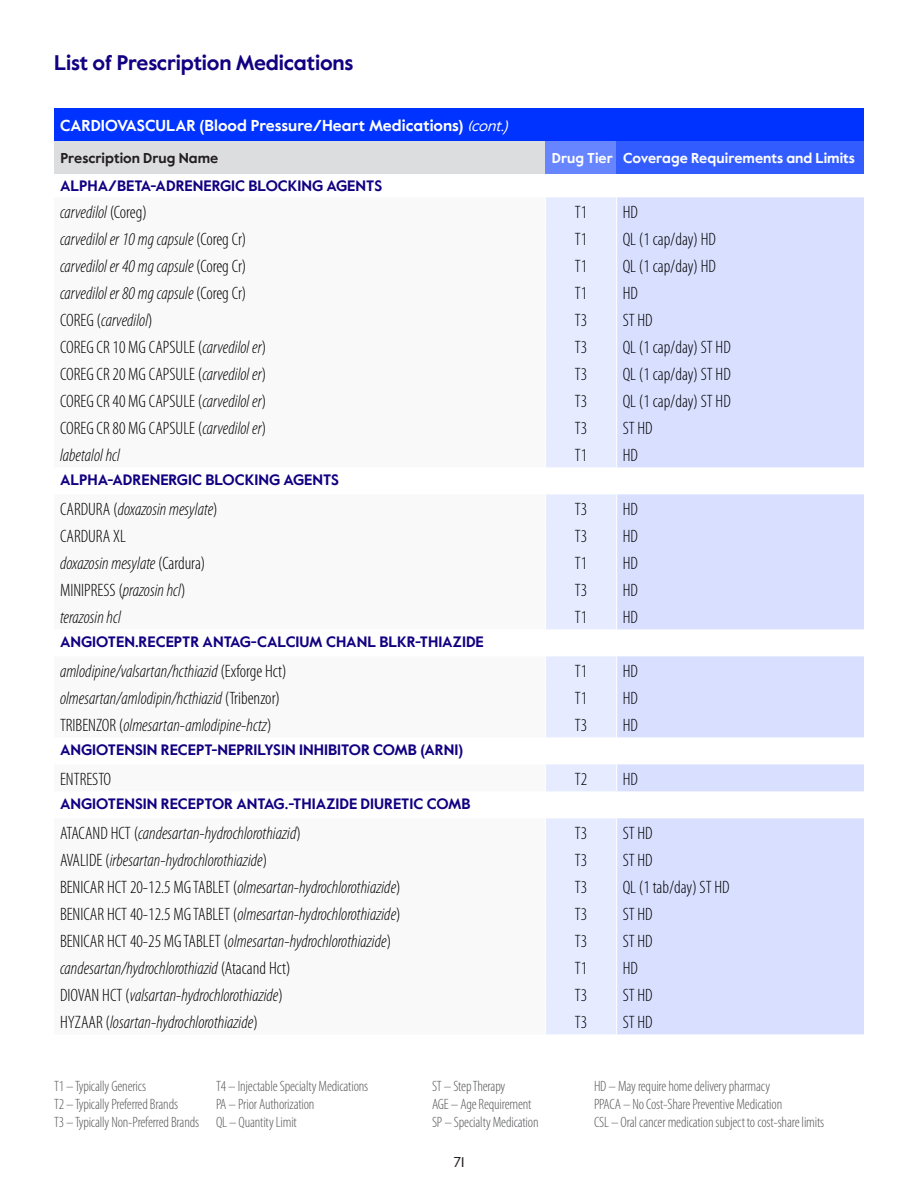
<style>
.page{position:relative;width:918px;height:1188px;background:#fff}
.page>*{position:absolute;margin:0;border:0;box-sizing:border-box;transform-origin:0 0}
.t1{font:700 21px "Value Sans Pro";letter-spacing:-.01em;color:#110081}
.t2{font:italic 300 condensed 18px "Myriad Pro";color:#000}
.table_txt_left{font:300 condensed 18px "Myriad Pro";color:#000}
.table_txt{font:300 condensed 18px "Myriad Pro";color:#000}
.Drug_list_categories{font:700 15.75px "Value Sans Pro";color:#fff}
.t3{font:300 condensed 15px "Myriad Pro";letter-spacing:-.01em;color:#57585a}
.table_subhead{font:700 15px "Value Sans Pro";color:#110081}
.Table_column_header{font:700 14.25px "Value Sans Pro";color:#fff}
.Table_column_header-2{font:700 14.25px "Value Sans Pro";color:#231f20}
.t4{font:14.25px "Value Sans Pro";color:#231f20}
.s1{font-weight:400;font-style:italic;font-size:15px}
.s2{font-style:normal}
.s3{font-style:italic}
</style>
<div class="page">
<div style="left:54px;top:108px;width:810px;height:34px;background:#03f"></div>
<div style="left:54px;top:142px;width:491px;height:32px;background:#dcdddf"></div>
<div style="left:545px;top:142px;width:72px;height:32px;background:#6685ff"></div>
<div style="left:617px;top:142px;width:247px;height:32px;background:#335cff"></div>
<svg style="left:546px;top:197px;width:70px;height:837px;background:#e9edff"></svg>
<svg style="left:617px;top:197px;width:247px;height:837px;background:#dde4ff"></svg>
<p class="t1" style="left:54px;top:50px;width:301px">List of Prescription Medications</p>
<p class="Drug_list_categories" style="left:60px;top:116px;width:454px">CARDIOVASCULAR (Blood Pressure/Heart Medications) <span class="s1">(cont.)</span></p>
<p class="Table_column_header-2" style="left:60px;top:150px;width:159px">Prescription Drug Name</p>
<p class="Table_column_header" style="left:552px;top:150px;width:62px">Drug Tier</p>
<p class="Table_column_header" style="left:623px;top:150px;width:233px">Coverage Requirements and Limits</p>
<p class="table_subhead" style="left:60px;top:177px;width:324px">ALPHA/BETA-ADRENERGIC BLOCKING AGENTS</p>
<p class="t2" style="left:60px;top:201px;width:88px">carvedilol <span class="s2">(Coreg)</span></p>
<p class="table_txt" style="left:575px;top:201px;width:14px">T1</p>
<p class="table_txt_left" style="left:623px;top:201px;width:17px">HD</p>
<p class="t2" style="left:60px;top:228px;width:188px">carvedilol er 10 mg capsule <span class="s2">(Coreg Cr)</span></p>
<p class="table_txt" style="left:575px;top:228px;width:14px">T1</p>
<p class="table_txt_left" style="left:623px;top:228px;width:95px">QL (1 cap/day) HD</p>
<p class="t2" style="left:60px;top:255px;width:188px">carvedilol er 40 mg capsule <span class="s2">(Coreg Cr)</span></p>
<p class="table_txt" style="left:575px;top:255px;width:14px">T1</p>
<p class="table_txt_left" style="left:623px;top:255px;width:95px">QL (1 cap/day) HD</p>
<p class="t2" style="left:60px;top:282px;width:188px">carvedilol er 80 mg capsule <span class="s2">(Coreg Cr)</span></p>
<p class="table_txt" style="left:575px;top:282px;width:14px">T1</p>
<p class="table_txt_left" style="left:623px;top:282px;width:17px">HD</p>
<p class="t2" style="left:60px;top:309px;width:94px"><span class="s2">COREG (</span>carvedilol<span class="s2">)</span></p>
<p class="table_txt" style="left:575px;top:309px;width:14px">T3</p>
<p class="table_txt_left" style="left:623px;top:309px;width:32px">ST HD</p>
<p class="table_txt_left" style="left:60px;top:336px;width:208px">COREG CR 10 MG CAPSULE (<span class="s3">carvedilol er</span>)</p>
<p class="table_txt" style="left:575px;top:336px;width:14px">T3</p>
<p class="table_txt_left" style="left:623px;top:336px;width:110px">QL (1 cap/day) ST HD</p>
<p class="table_txt_left" style="left:60px;top:363px;width:208px">COREG CR 20 MG CAPSULE (<span class="s3">carvedilol er</span>)</p>
<p class="table_txt" style="left:575px;top:363px;width:14px">T3</p>
<p class="table_txt_left" style="left:623px;top:363px;width:110px">QL (1 cap/day) ST HD</p>
<p class="table_txt_left" style="left:60px;top:390px;width:208px">COREG CR 40 MG CAPSULE (<span class="s3">carvedilol er</span>)</p>
<p class="table_txt" style="left:575px;top:390px;width:14px">T3</p>
<p class="table_txt_left" style="left:623px;top:390px;width:110px">QL (1 cap/day) ST HD</p>
<p class="table_txt_left" style="left:60px;top:417px;width:208px">COREG CR 80 MG CAPSULE (<span class="s3">carvedilol er</span>)</p>
<p class="table_txt" style="left:575px;top:417px;width:14px">T3</p>
<p class="table_txt_left" style="left:623px;top:417px;width:32px">ST HD</p>
<p class="t2" style="left:60px;top:444px;width:61px">labetalol hcl</p>
<p class="table_txt" style="left:575px;top:444px;width:14px">T1</p>
<p class="table_txt_left" style="left:623px;top:444px;width:17px">HD</p>
<p class="table_subhead" style="left:60px;top:471px;width:281px">ALPHA-ADRENERGIC BLOCKING AGENTS</p>
<p class="t2" style="left:60px;top:498px;width:159px"><span class="s2">CARDURA (</span>doxazosin mesylate<span class="s2">)</span></p>
<p class="table_txt" style="left:575px;top:498px;width:14px">T3</p>
<p class="table_txt_left" style="left:623px;top:498px;width:17px">HD</p>
<p class="table_txt_left" style="left:60px;top:525px;width:67px">CARDURA XL</p>
<p class="table_txt" style="left:575px;top:525px;width:14px">T3</p>
<p class="table_txt_left" style="left:623px;top:525px;width:17px">HD</p>
<p class="t2" style="left:60px;top:552px;width:147px">doxazosin mesylate <span class="s2">(Cardura)</span></p>
<p class="table_txt" style="left:575px;top:552px;width:14px">T1</p>
<p class="table_txt_left" style="left:623px;top:552px;width:17px">HD</p>
<p class="table_txt_left" style="left:60px;top:579px;width:127px">MINIPRESS (<span class="s3">prazosin hcl</span>)</p>
<p class="table_txt" style="left:575px;top:579px;width:14px">T3</p>
<p class="table_txt_left" style="left:623px;top:579px;width:17px">HD</p>
<p class="t2" style="left:60px;top:606px;width:62px">terazosin hcl</p>
<p class="table_txt" style="left:575px;top:606px;width:14px">T1</p>
<p class="table_txt_left" style="left:623px;top:606px;width:17px">HD</p>
<p class="table_subhead" style="left:60px;top:633px;width:425px">ANGIOTEN.RECEPTR ANTAG-CALCIUM CHANL BLKR-THIAZIDE</p>
<p class="t2" style="left:60px;top:660px;width:228px">amlodipine/valsartan/hcthiazid <span class="s2">(Exforge Hct)</span></p>
<p class="table_txt" style="left:575px;top:660px;width:14px">T1</p>
<p class="table_txt_left" style="left:623px;top:660px;width:17px">HD</p>
<p class="t2" style="left:60px;top:687px;width:222px">olmesartan/amlodipin/hcthiazid <span class="s2">(Tribenzor)</span></p>
<p class="table_txt" style="left:575px;top:687px;width:14px">T1</p>
<p class="table_txt_left" style="left:623px;top:687px;width:17px">HD</p>
<p class="t2" style="left:60px;top:714px;width:213px"><span class="s2">TRIBENZOR (</span>olmesartan-amlodipine-hctz<span class="s2">)</span></p>
<p class="table_txt" style="left:575px;top:714px;width:14px">T3</p>
<p class="table_txt_left" style="left:623px;top:714px;width:17px">HD</p>
<p class="table_subhead" style="left:60px;top:741px;width:405px">ANGIOTENSIN RECEPT-NEPRILYSIN INHIBITOR COMB (ARNI)</p>
<p class="table_txt_left" style="left:60px;top:768px;width:53px">ENTRESTO</p>
<p class="table_txt" style="left:575px;top:768px;width:14px">T2</p>
<p class="table_txt_left" style="left:623px;top:768px;width:17px">HD</p>
<p class="table_subhead" style="left:60px;top:795px;width:412px">ANGIOTENSIN RECEPTOR ANTAG.-THIAZIDE DIURETIC COMB</p>
<p class="t2" style="left:60px;top:822px;width:242px"><span class="s2">ATACAND HCT (</span>candesartan-hydrochlorothiazid<span class="s2">)</span></p>
<p class="table_txt" style="left:575px;top:822px;width:14px">T3</p>
<p class="table_txt_left" style="left:623px;top:822px;width:32px">ST HD</p>
<p class="t2" style="left:60px;top:849px;width:209px"><span class="s2">AVALIDE (</span>irbesartan-hydrochlorothiazide<span class="s2">)</span></p>
<p class="table_txt" style="left:575px;top:849px;width:14px">T3</p>
<p class="table_txt_left" style="left:623px;top:849px;width:32px">ST HD</p>
<p class="t2" style="left:60px;top:876px;width:342px"><span class="s2">BENICAR HCT 20-12.5 MG TABLET (</span>olmesartan-hydrochlorothiazide<span class="s2">)</span></p>
<p class="table_txt" style="left:575px;top:876px;width:14px">T3</p>
<p class="table_txt_left" style="left:623px;top:876px;width:109px">QL (1 tab/day) ST HD</p>
<p class="t2" style="left:60px;top:903px;width:342px"><span class="s2">BENICAR HCT 40-12.5 MG TABLET (</span>olmesartan-hydrochlorothiazide<span class="s2">)</span></p>
<p class="table_txt" style="left:575px;top:903px;width:14px">T3</p>
<p class="table_txt_left" style="left:623px;top:903px;width:32px">ST HD</p>
<p class="t2" style="left:60px;top:930px;width:333px"><span class="s2">BENICAR HCT 40-25 MG TABLET (</span>olmesartan-hydrochlorothiazide<span class="s2">)</span></p>
<p class="table_txt" style="left:575px;top:930px;width:14px">T3</p>
<p class="table_txt_left" style="left:623px;top:930px;width:32px">ST HD</p>
<p class="t2" style="left:60px;top:957px;width:232px">candesartan/hydrochlorothiazid <span class="s2">(Atacand Hct)</span></p>
<p class="table_txt" style="left:575px;top:957px;width:14px">T1</p>
<p class="table_txt_left" style="left:623px;top:957px;width:17px">HD</p>
<p class="t2" style="left:60px;top:984px;width:225px"><span class="s2">DIOVAN HCT (</span>valsartan-hydrochlorothiazide<span class="s2">)</span></p>
<p class="table_txt" style="left:575px;top:984px;width:14px">T3</p>
<p class="table_txt_left" style="left:623px;top:984px;width:32px">ST HD</p>
<p class="t2" style="left:60px;top:1011px;width:199px"><span class="s2">HYZAAR (</span>losartan-hydrochlorothiazide<span class="s2">)</span></p>
<p class="table_txt" style="left:575px;top:1011px;width:14px">T3</p>
<p class="table_txt_left" style="left:623px;top:1011px;width:32px">ST HD</p>
<p class="t3" style="left:54px;top:1077px;width:94px">T1 – Typically Generics</p>
<p class="t3" style="left:216px;top:1077px;width:154px">T4 – Injectable Specialty Medications</p>
<p class="t3" style="left:432px;top:1077px;width:75px">ST – Step Therapy</p>
<p class="t3" style="left:594px;top:1077px;width:178px">HD – May require home delivery pharmacy</p>
<p class="t3" style="left:54px;top:1095px;width:126px">T2 – Typically Preferred Brands</p>
<p class="t3" style="left:216px;top:1095px;width:100px">PA – Prior Authorization</p>
<p class="t3" style="left:432px;top:1095px;width:101px">AGE – Age Requirement</p>
<p class="t3" style="left:594px;top:1095px;width:190px">PPACA – No Cost-Share Preventive Medication</p>
<p class="t3" style="left:54px;top:1113px;width:244px">T3 – Typically Non-Preferred Brands QL – Quantity Limit</p>
<p class="t3" style="left:432px;top:1113px;width:108px">SP – Specialty Medication</p>
<p class="t3" style="left:594px;top:1113px;width:232px">CSL – Oral cancer medication subject to cost-share limits</p>
<p class="t4" style="left:454px;top:1153px;width:12px">71</p>
</div>
